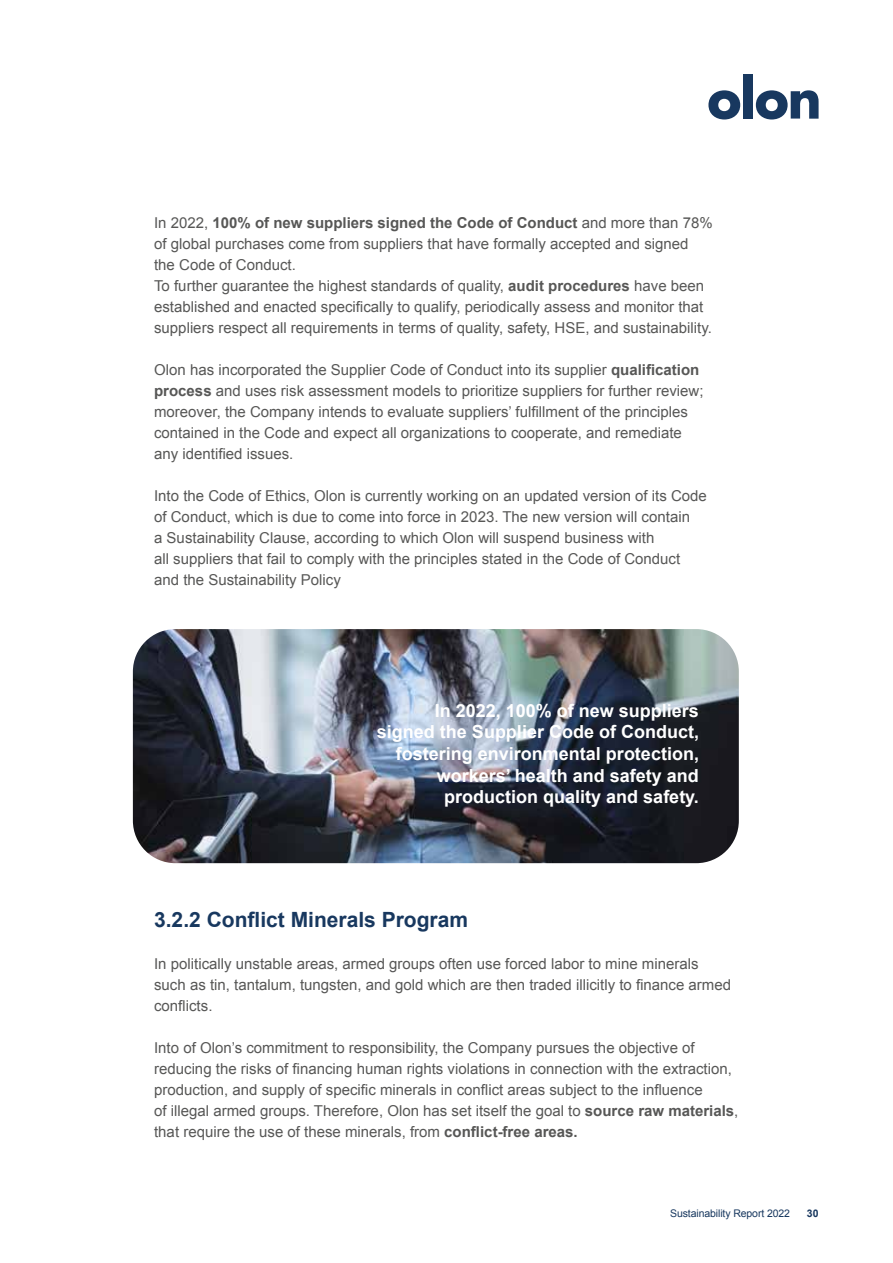
<style>
.page{position:relative;width:893px;height:1263px;background:#fff}
.page>*{position:absolute;margin:0;border:0;box-sizing:border-box;transform-origin:0 0}
.t1{font:700 21px "Arial";color:#18385f}
.t2{font:700 18px/21.6px "Arial";color:#fff;text-align:right}
.t3{font:15px/21px "Arial";color:#575756}
.t4{font:10.5px "Arial";letter-spacing:-.01em;color:#18385f}
.t5{font:700 10.5px "Arial";color:#18385f}
.s1{font-weight:700}
</style>
<div class="page">
<svg style="left:708px;top:90px;width:32px;height:30px"></svg>
<div style="left:743px;top:74px;width:10px;height:45px;background:#18385f"></div>
<svg style="left:756px;top:90px;width:63px;height:30px"></svg>
<img style="left:133px;top:629px;width:606px;height:234px">
<p class="t3" style="left:154px;top:212px;width:560px">In 2022, <span class="s1">100% of new suppliers signed the Code of Conduct</span> and more than 78% of global purchases come from suppliers that have formally accepted and signed the Code of Conduct.<br>To further guarantee the highest standards of quality, <span class="s1">audit procedures</span> have been established and enacted specifically to qualify, periodically assess and monitor that suppliers respect all requirements in terms of quality, safety, HSE, and sustainability.</p>
<p class="t3" style="left:154px;top:359px;width:551px">Olon has incorporated the Supplier Code of Conduct into its supplier <span class="s1">qualification process</span> and uses risk assessment models to prioritize suppliers for further review; moreover, the Company intends to evaluate suppliers’ fulfillment of the principles contained in the Code and expect all organizations to cooperate, and remediate any identified issues.</p>
<p class="t3" style="left:154px;top:485px;width:554px">Into the Code of Ethics, Olon is currently working on an updated version of its Code of Conduct, which is due to come into force in 2023. The new version will contain<br>a Sustainability Clause, according to which Olon will suspend business with<br>all suppliers that fail to comply with the principles stated in the Code of Conduct and the Sustainability Policy</p>
<p class="t2" style="left:377px;top:700px;width:324px">In 2022, 100% of new suppliers signed the Supplier Code of Conduct, fostering environmental protection, workers’ health and safety and production quality and safety.</p>
<h1 class="t1" style="left:154px;top:905px;width:315px">3.2.2 Conflict Minerals Program</h1>
<p class="t3" style="left:154px;top:953px;width:578px">In politically unstable areas, armed groups often use forced labor to mine minerals such as tin, tantalum, tungsten, and gold which are then traded illicitly to finance armed conflicts.</p>
<p class="t3" style="left:154px;top:1037px;width:586px">Into of Olon’s commitment to responsibility, the Company pursues the objective of reducing the risks of financing human rights violations in connection with the extraction, production, and supply of specific minerals in conflict areas subject to the influence<br>of illegal armed groups. Therefore, Olon has set itself the goal to <span class="s1">source raw materials</span>, that require the use of these minerals, from <span class="s1">conflict-free areas.</span></p>
<p class="t4" style="left:670px;top:1206px;width:121px">Sustainability Report 2022</p>
<p class="t5" style="left:807px;top:1206px;width:13px">30</p>
</div>
